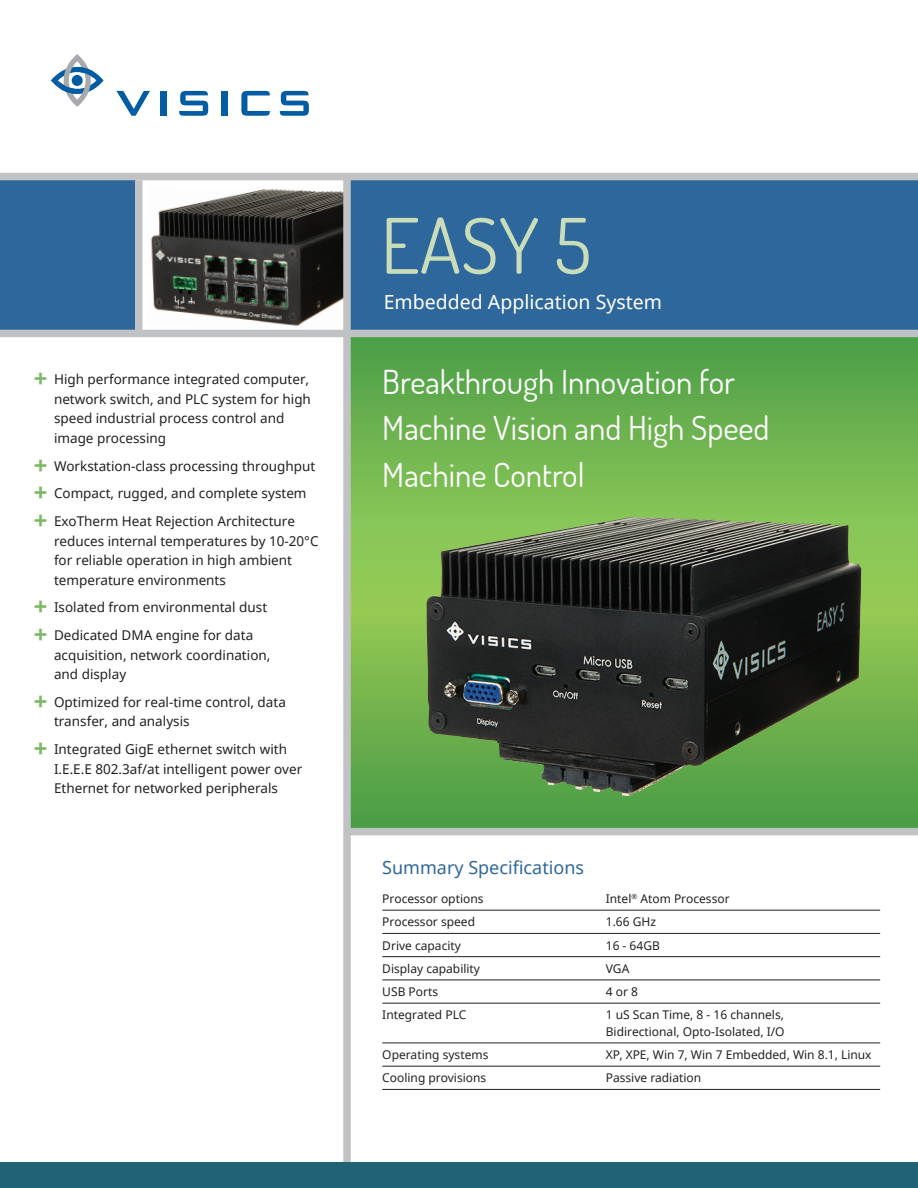
<style>
.page{position:relative;width:918px;height:1188px;background:#fff}
.page>*{position:absolute;margin:0;border:0;box-sizing:border-box;transform-origin:0 0}
.t1{font:76.5px "Dosis";color:#c9ddbb}
.t2{font:33px/46.3px "Dosis";color:#fff}
.t3{font:19.5px "Noto Sans";color:#fff}
.t4{font:18px "Noto Sans";color:#2e679b}
.t5{font:13.5px/19.5px "Noto Sans";color:#231f20}
.t6{font:12px/16.5px "Noto Sans";color:#231f20}
.s1{font-weight:700;font-size:24px;color:#7eb762}
</style>
<div class="page">
<div style="left:0;top:177px;width:347px;height:155px;background:#2e679b"></div>
<svg style="left:142px;top:180px;width:201px;height:150px;background:#f9f9f9"></svg>
<img style="left:147px;top:186px;width:196px;height:143px">
<div style="left:348px;top:177px;width:570px;height:154px;background:#2e679b"></div>
<svg style="left:351px;top:337px;width:567px;height:491px;background:#5c9145"></svg>
<svg style="left:51px;top:54px;width:53px;height:53px"></svg>
<svg style="left:280px;top:91px;width:29px;height:25px"></svg>
<svg style="left:116px;top:91px;width:34px;height:25px"></svg>
<div style="left:160px;top:91px;width:6px;height:25px;background:#015ca3"></div>
<svg style="left:179px;top:91px;width:29px;height:25px"></svg>
<div style="left:222px;top:91px;width:6px;height:25px;background:#015ca3"></div>
<svg style="left:241px;top:91px;width:29px;height:25px"></svg>
<hr style="left:382px;top:910px;width:498px;height:1px;background:#231f20">
<hr style="left:382px;top:933px;width:498px;height:1px;background:#231f20">
<hr style="left:382px;top:956px;width:498px;height:1px;background:#231f20">
<hr style="left:382px;top:980px;width:498px;height:1px;background:#231f20">
<hr style="left:382px;top:1003px;width:498px;height:1px;background:#231f20">
<hr style="left:382px;top:1043px;width:498px;height:1px;background:#231f20">
<hr style="left:382px;top:1066px;width:498px;height:1px;background:#231f20">
<hr style="left:382px;top:1089px;width:498px;height:1px;background:#231f20">
<div style="left:0;top:173px;width:918px;height:7px;background:#c1c2c4"></div>
<div style="left:135px;top:180px;width:7px;height:155px;background:#c1c2c4"></div>
<div style="left:343px;top:177px;width:8px;height:990px;background:#c1c2c4"></div>
<div style="left:348px;top:828px;width:570px;height:7px;background:#c1c2c4"></div>
<img style="left:427px;top:551px;width:184px;height:241px">
<div style="left:0;top:1163px;width:918px;height:25px;background:#1f6374"></div>
<div style="left:0;top:330px;width:918px;height:7px;background:#c1c2c4"></div>
<p class="t5" style="left:54px;top:369px;width:258px;text-indent:-20px"><span class="s1">+</span> High performance integrated computer, network switch, and PLC system for high speed industrial process control and image processing</p>
<p class="t5" style="left:34px;top:451px;width:283px;line-height:27.8px"><span class="s1">+</span> Workstation-class processing throughput <span class="s1">+</span> Compact, rugged, and complete system <span class="s1">+</span> ExoTherm Heat Rejection Architecture</p>
<p class="t5" style="left:54px;top:531px;width:266px">reduces internal temperatures by 10-20°C for reliable operation in high ambient temperature environments</p>
<p class="t5" style="left:34px;top:593px;width:235px;line-height:27.8px"><span class="s1">+</span> Isolated from environmental dust <span class="s1">+</span> Dedicated DMA engine for data</p>
<p class="t5" style="left:54px;top:645px;width:218px">acquisition, network coordination, and display</p>
<p class="t5" style="left:54px;top:692px;width:233px;text-indent:-20px"><span class="s1">+</span> Optimized for real-time control, data transfer, and analysis</p>
<p class="t5" style="left:54px;top:739px;width:250px;text-indent:-20px"><span class="s1">+</span> Integrated GigE ethernet switch with<br>I.E.E.E 802.3af/at intelligent power over<br>Ethernet for networked peripherals</p>
<h1 class="t1" style="left:381px;top:196px;width:212px">EASY 5</h1>
<h3 class="t3" style="left:384px;top:288px;width:280px">Embedded Application System</h3>
<h2 class="t2" style="left:382px;top:358px;width:389px">Breakthrough Innovation for<br>Machine Vision and High Speed<br>Machine Control</h2>
<h3 class="t4" style="left:382px;top:855px;width:203px">Summary Specifications</h3>
<p class="t6" style="left:382px;top:890px;width:103px">Processor options</p>
<p class="t6" style="left:606px;top:890px;width:125px">Intel<sup>®</sup> Atom Processor</p>
<p class="t6" style="left:382px;top:914px;width:94px">Processor speed</p>
<p class="t6" style="left:606px;top:914px;width:52px">1.66 GHz</p>
<p class="t6" style="left:382px;top:937px;width:80px">Drive capacity</p>
<p class="t6" style="left:606px;top:937px;width:56px">16 - 64GB</p>
<p class="t6" style="left:382px;top:960px;width:99px">Display capability</p>
<p class="t6" style="left:606px;top:960px;width:25px">VGA</p>
<p class="t6" style="left:382px;top:983px;width:57px">USB Ports</p>
<p class="t6" style="left:606px;top:983px;width:34px">4 or 8</p>
<p class="t6" style="left:382px;top:1007px;width:86px">Integrated PLC</p>
<p class="t6" style="left:606px;top:1007px;width:180px">1 uS Scan Time, 8 - 16 channels,<br>Bidirectional, Opto-Isolated, I/O</p>
<p class="t6" style="left:382px;top:1046px;width:108px">Operating systems</p>
<p class="t6" style="left:606px;top:1046px;width:267px">XP, XPE, Win 7, Win 7 Embedded, Win 8.1, Linux</p>
<p class="t6" style="left:382px;top:1070px;width:106px">Cooling provisions</p>
<p class="t6" style="left:606px;top:1070px;width:97px">Passive radiation</p>
</div>
